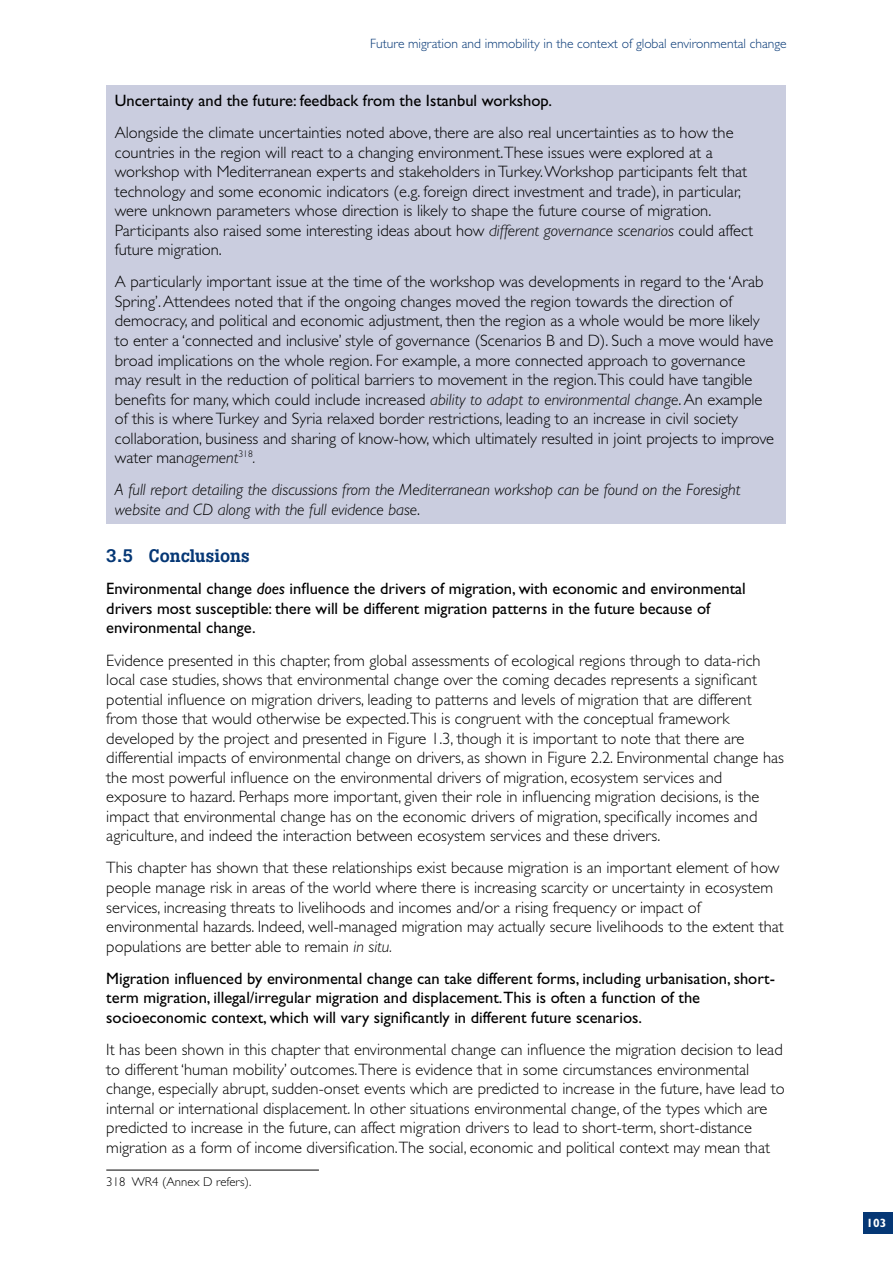
<style>
.page{position:relative;width:893px;height:1263px;background:#fff}
.page>*{position:absolute;margin:0;border:0;box-sizing:border-box;transform-origin:0 0}
.t1{font:500 18px "Boton";color:#053775}
.t2{font:300 16.5px/19.5px "Gill Sans";color:#000}
.t3{font:16.5px/19.5px "Gill Sans";color:#000}
.t4{font:italic 300 16.5px/19.5px "Gill Sans";color:#000}
.t5{font:300 13.5px "Gill Sans";color:#053775}
.t6{font:300 12.75px "Gill Sans";color:#000}
.t7{font:700 12px "Gill Sans";color:#fff}
.s1{font-weight:400}
.s2{font-style:italic}
.s3{font-style:normal}
</style>
<div class="page">
<div style="left:863px;top:1212px;width:30px;height:21px;background:#053775"></div>
<div style="left:106px;top:85px;width:680px;height:438px;background:#cacddf"></div>
<hr style="left:106px;top:1170px;width:213px;height:1px;background:#000">
<p class="t5" style="left:370px;top:36px;width:418px">Future migration and immobility in the context of global environmental change</p>
<p class="t2" style="left:115px;top:84px;width:620px;line-height:32.2px"><span class="s1">Uncertainty and the future: feedback from the Istanbul workshop.<br></span>Alongside the climate uncertainties noted above, there are also real uncertainties as to how the</p>
<p class="t2" style="left:115px;top:143px;width:640px">countries in the region will react to a changing environment.These issues were explored at a workshop with Mediterranean experts and stakeholders in Turkey. Workshop participants felt that technology and some economic indicators (e.g. foreign direct investment and trade), in particular, were unknown parameters whose direction is likely to shape the future course of migration.<br>Participants also raised some interesting ideas about how <span class="s2">different governance scenarios</span> could affect future migration.</p>
<p class="t2" style="left:115px;top:272px;width:661px">A particularly important issue at the time of the workshop was developments in regard to the ‘Arab Spring’. Attendees noted that if the ongoing changes moved the region towards the direction of democracy, and political and economic adjustment, then the region as a whole would be more likely to enter a ‘connected and inclusive’ style of governance (Scenarios B and D). Such a move would have broad implications on the whole region. For example, a more connected approach to governance may result in the reduction of political barriers to movement in the region.This could have tangible benefits for many, which could include increased <span class="s2">ability to adapt to environmental change</span>. An example of this is where Turkey and Syria relaxed border restrictions, leading to an increase in civil society collaboration, business and sharing of know-how, which ultimately resulted in joint projects to improve water man<span class="s2">agement</span><sup>318</sup><span class="s2">.</span></p>
<p class="t4" style="left:115px;top:480px;width:627px">A full report detailing the discussions from the Mediterranean workshop can be found on the Foresight website and CD along with the full evidence base<span class="s3">.</span></p>
<h2 class="t1" style="left:106px;top:546px;width:145px">3.5 Conclusions</h2>
<p class="t3" style="left:106px;top:579px;width:641px">Environmental change <span class="s2">does</span> influence the drivers of migration, with economic and environmental drivers most susceptible: there will be different migration patterns in the future because of environmental change.</p>
<p class="t2" style="left:106px;top:651px;width:679px">Evidence presented in this chapter, from global assessments of ecological regions through to data-rich local case studies, shows that environmental change over the coming decades represents a significant potential influence on migration drivers, leading to patterns and levels of migration that are different from those that would otherwise be expected.This is congruent with the conceptual framework developed by the project and presented in Figure 1.3, though it is important to note that there are differential impacts of environmental change on drivers, as shown in Figure 2.2. Environmental change has the most powerful influence on the environmental drivers of migration, ecosystem services and exposure to hazard. Perhaps more important, given their role in influencing migration decisions, is the impact that environmental change has on the economic drivers of migration, specifically incomes and agriculture, and indeed the interaction between ecosystem services and these drivers.</p>
<p class="t2" style="left:106px;top:858px;width:679px">This chapter has shown that these relationships exist because migration is an important element of how people manage risk in areas of the world where there is increasing scarcity or uncertainty in ecosystem services, increasing threats to livelihoods and incomes and/or a rising frequency or impact of environmental hazards. Indeed, well-managed migration may actually secure livelihoods to the extent that populations are better able to remain <span class="s2">in situ.</span></p>
<p class="t3" style="left:106px;top:968px;width:670px">Migration influenced by environmental change can take different forms, including urbanisation, short&shy;term migration, illegal/irregular migration and displacement.This is often a function of the socioeconomic context, which will vary significantly in different future scenarios.</p>
<p class="t2" style="left:106px;top:1040px;width:680px">It has been shown in this chapter that environmental change can influence the migration decision to lead to different ‘human mobility’ outcomes.There is evidence that in some circumstances environmental change, especially abrupt, sudden-onset events which are predicted to increase in the future, have lead to internal or international displacement. In other situations environmental change, of the types which are predicted to increase in the future, can affect migration drivers to lead to short-term, short-distance migration as a form of income diversification.The social, economic and political context may mean that</p>
<h3 class="t6" style="left:106px;top:1175px;width:146px">318 WR4 (Annex D refers).</h3>
<p class="t7" style="left:867px;top:1216px;width:21px">103</p>
</div>
